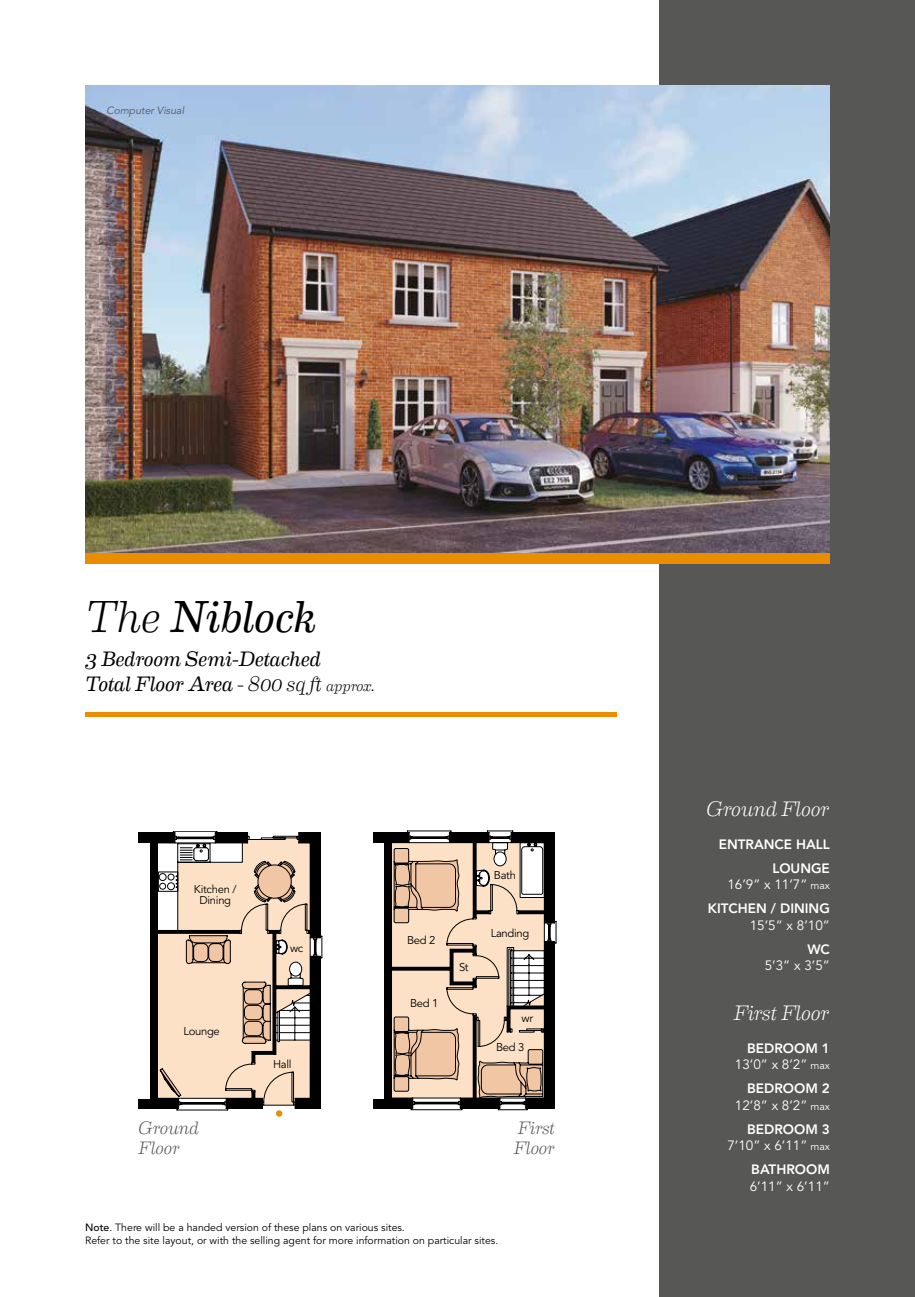
<style>
.page{position:relative;width:915px;height:1297px;background:#fff}
.page>*{position:absolute;margin:0;border:0;box-sizing:border-box;transform-origin:0 0}
.t1{font:italic 45px "Eames Century Modern";letter-spacing:-.025em;color:#000}
.t2{font:italic 21px/25.2px "Eames Century Modern";letter-spacing:-.025em;color:#000}
.t3{font:italic 300 21px "Eames Century Modern";letter-spacing:-.015em;color:#fff}
.t4{font:italic 300 18px/20.2px "Eames Century Modern";letter-spacing:-.015em;color:#575756}
.t5{font:13.5px/16.5px "Avenir LT Std";color:#fff;text-align:right}
.t6{font:800 13.5px/24px "Avenir LT Std";color:#fff;text-align:right}
.t7{font:11.25px/11.2px "Avenir LT Std";letter-spacing:-.025em;color:#000;text-align:center}
.t8{font:10.5px/12.6px "Avenir LT Std";color:#000}
.t9{font:italic 10.5px "Avenir LT Std";color:#575756}
.s1{font-weight:300}
.s2{font-weight:300;font-size:15px}
.s3{font-weight:500}
.s4{font-weight:400}
.s5{font-weight:400;font-size:10.5px}
.s6{font-weight:800}
.s7{font-size:10.5px}
</style>
<div class="page">
<div style="left:659px;top:0;width:255px;height:1297px;background:#575756"></div>
<img style="left:85px;top:85px;width:744px;height:468px">
<hr style="left:85px;top:712px;width:532px;height:4px;background:#ea8d00">
<div style="left:85px;top:553px;width:744px;height:10px;background:#ea8d00"></div>
<svg style="left:139px;top:832px;width:182px;height:277px;background:#e1cab5"></svg>
<hr style="left:742px;top:942px;width:1px;height:166px;background:#000">
<hr style="left:732px;top:942px;width:1px;height:87px;background:#000">
<hr style="left:732px;top:1032px;width:1px;height:66px;background:#000">
<hr style="left:742px;top:833px;width:1px;height:90px;background:#000">
<hr style="left:732px;top:843px;width:1px;height:68px;background:#000">
<div style="left:139px;top:833px;width:36px;height:10px;background:#000"></div>
<div style="left:215px;top:833px;width:32px;height:10px;background:#000"></div>
<div style="left:299px;top:833px;width:21px;height:10px;background:#000"></div>
<div style="left:310px;top:956px;width:10px;height:152px;background:#000"></div>
<div style="left:295px;top:1098px;width:25px;height:10px;background:#000"></div>
<div style="left:226px;top:1098px;width:36px;height:10px;background:#000"></div>
<svg style="left:252px;top:1092px;width:3px;height:6px"></svg>
<div style="left:139px;top:1098px;width:39px;height:10px;background:#000"></div>
<div style="left:149px;top:841px;width:8px;height:267px;background:#000"></div>
<svg style="left:149px;top:838px;width:174px;height:205px"></svg>
<hr style="left:273px;top:932px;width:3px;height:122px;background:#000">
<hr style="left:275px;top:986px;width:37px;height:3px;background:#000">
<svg style="left:252px;top:1054px;width:3px;height:8px"></svg>
<hr style="left:252px;top:1051px;width:24px;height:3px;background:#000">
<div style="left:130px;top:843px;width:19px;height:255px;background:#fff"></div>
<div style="left:374px;top:832px;width:35px;height:11px;background:#000"></div>
<div style="left:449px;top:832px;width:40px;height:11px;background:#000"></div>
<div style="left:511px;top:832px;width:43px;height:11px;background:#000"></div>
<svg style="left:374px;top:833px;width:181px;height:276px;background:#b6a290"></svg>
<hr style="left:450px;top:982px;width:25px;height:3px;background:#000">
<div style="left:364px;top:843px;width:19px;height:255px;background:#fff"></div>
<div style="left:276px;top:1110px;width:6px;height:7px;background:#ea8d00;border-radius:50%"></div>
<p class="t9" style="left:106px;top:105px;width:79px">Computer Visual</p>
<h1 class="t1" style="left:85px;top:583px;width:232px"><span class="s1">The</span> Niblock</h1>
<h2 class="t2" style="left:85px;top:645px;width:291px">3 Bedroom Semi-Detached<br>Total Floor Area <span class="s1">- 800 sq ft</span> <span class="s2">approx.</span></h2>
<p class="t7" style="left:194px;top:883px;width:44px">Kitchen /<br>Dining</p>
<p class="t7" style="left:183px;top:1026px;width:38px">Lounge</p>
<p class="t7" style="left:290px;top:942px;width:15px">wc</p>
<p class="t7" style="left:273px;top:1058px;width:20px">Hall</p>
<p class="t7" style="left:407px;top:935px;width:30px">Bed 2</p>
<p class="t7" style="left:410px;top:998px;width:30px">Bed 1</p>
<p class="t7" style="left:459px;top:962px;width:11px">St</p>
<p class="t7" style="left:493px;top:870px;width:24px">Bath</p>
<p class="t7" style="left:490px;top:928px;width:40px">Landing</p>
<p class="t7" style="left:521px;top:1012px;width:13px">wr</p>
<p class="t7" style="left:496px;top:1042px;width:30px">Bed 3</p>
<h3 class="t4" style="left:138px;top:1116px;width:62px">Ground<br>Floor</h3>
<h3 class="t4" style="left:513px;top:1116px;width:43px">First<br>Floor</h3>
<p class="t8" style="left:85px;top:1221px;width:414px"><span class="s3">Note</span>. There will be a handed version of these plans on various sites.<br>Refer to the site layout, or with the selling agent for more information on particular sites.</p>
<h2 class="t3" style="left:706px;top:792px;width:125px">Ground Floor</h2>
<p class="t6" style="left:718px;top:832px;width:112px">ENTRANCE HALL<br>LOUNGE</p>
<p class="t6" style="left:707px;top:872px;width:123px"><span class="s4">16’9” x 11’7”</span> <span class="s5">max<br></span>KITCHEN / DINING</p>
<p class="t5" style="left:749px;top:917px;width:82px">15’5” x 8’10”</p>
<p class="t6" style="left:807px;top:937px;width:24px">WC</p>
<p class="t5" style="left:764px;top:958px;width:67px">5’3” x 3’5”</p>
<h2 class="t3" style="left:733px;top:996px;width:97px">First Floor</h2>
<p class="t5" style="left:734px;top:1040px;width:96px"><span class="s6">BEDROOM 1<br></span>13’0” x 8’2” <span class="s7">max</span></p>
<p class="t5" style="left:734px;top:1081px;width:96px"><span class="s6">BEDROOM 2<br></span>12’8” x 8’2” <span class="s7">max</span></p>
<p class="t5" style="left:727px;top:1121px;width:104px"><span class="s6">BEDROOM 3<br></span>7’10” x 6’11” <span class="s7">max</span></p>
<p class="t6" style="left:751px;top:1157px;width:80px">BATHROOM</p>
<p class="t5" style="left:749px;top:1178px;width:82px">6’11” x 6’11”</p>
</div>
